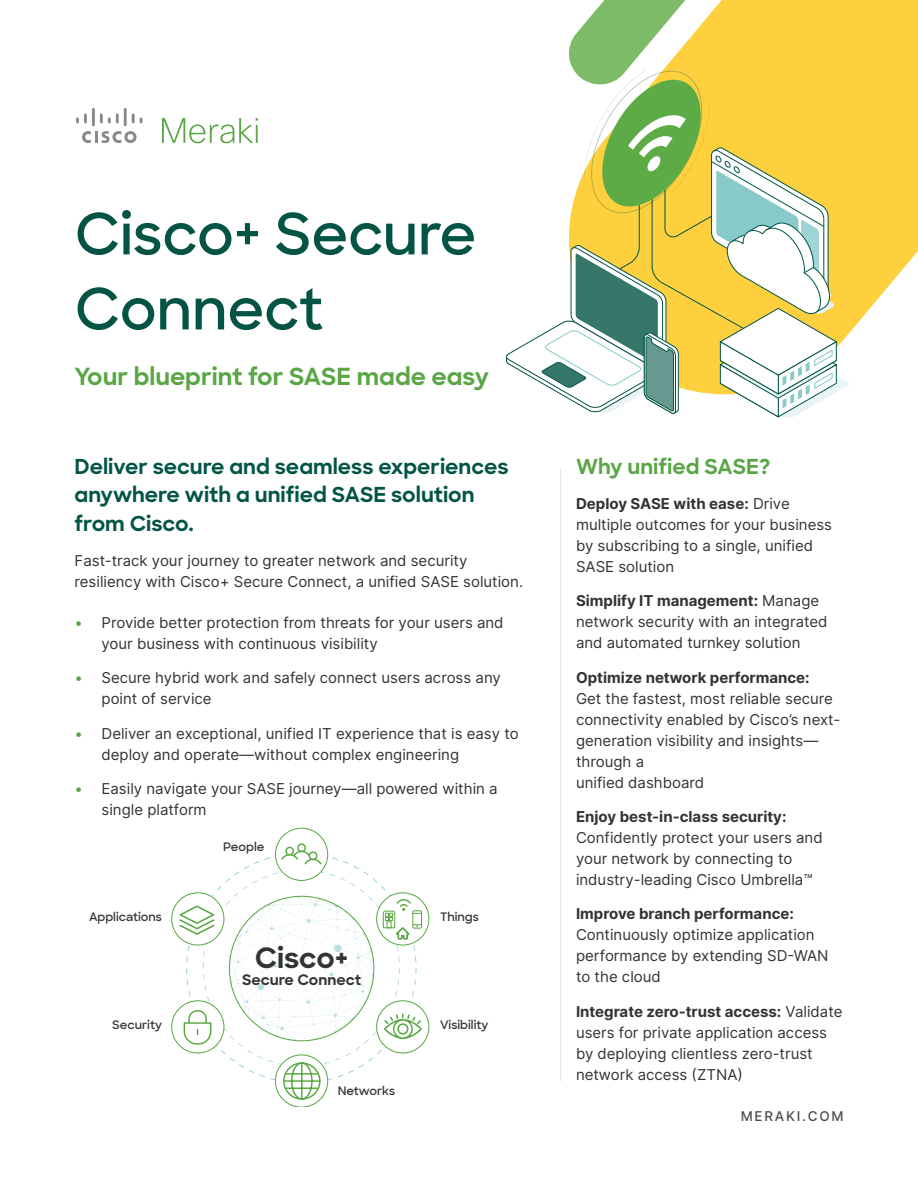
<style>
.page{position:relative;width:918px;height:1188px;background:#fff}
.page>*{position:absolute;margin:0;border:0;box-sizing:border-box;transform-origin:0 0}
.t1{font:600 57px/75px "Sharp Sans";color:#035445}
.t2{font:700 28.5px "Sharp Sans";color:#333}
.t3{font:700 24px "Sharp Sans";color:#5aa646}
.t4{font:700 21px/28.5px "Sharp Sans";color:#025546}
.t5{font:700 21px "Sharp Sans";color:#5aa646}
.t6{font:15px/21px "Inter";color:#333}
.t7{font:700 15px "Inter";color:#333}
.t8{font:700 14.7px "Sharp Sans";color:#333}
.t9{font:500 13.5px "Inter";letter-spacing:.13em;color:#4d4d4d}
.t10{font:600 11.85px "Sharp Sans";color:#333}
.s1{color:#5aa646}
.s2{font-weight:700}
</style>
<div class="page">
<svg style="left:82px;top:131px;width:55px;height:12px"></svg>
<svg style="left:76px;top:113px;width:11px;height:10px"></svg>
<hr style="left:92px;top:108px;width:3px;height:18px;background:#878a8c">
<svg style="left:100px;top:113px;width:19px;height:10px"></svg>
<hr style="left:124px;top:108px;width:3px;height:18px;background:#878a8c">
<svg style="left:132px;top:113px;width:11px;height:10px"></svg>
<svg style="left:162px;top:118px;width:96px;height:25px"></svg>
<svg style="left:850px;top:0;width:68px;height:332px;background:#fed554"></svg>
<svg style="left:506px;top:0;width:344px;height:418px"></svg>
<hr style="left:560px;top:468px;width:1px;height:614px;background:#e8e8e8">
<div style="left:275px;top:828px;width:53px;height:53px;border:1px solid #57a740;border-radius:50%"></div>
<svg style="left:275px;top:1055px;width:53px;height:52px"></svg>
<div style="left:275px;top:1054px;width:53px;height:53px;border:1px solid #57a740;border-radius:50%"></div>
<svg style="left:377px;top:893px;width:52px;height:52px"></svg>
<div style="left:376px;top:892px;width:53px;height:54px;border:1px solid #57a740;border-radius:50%"></div>
<div style="left:171px;top:892px;width:53px;height:54px;border:1px solid #57a740;border-radius:50%"></div>
<div style="left:376px;top:1000px;width:53px;height:54px;border:1px solid #57a740;border-radius:50%"></div>
<div style="left:171px;top:1000px;width:53px;height:54px;border:1px solid #57a740;border-radius:50%"></div>
<svg style="left:230px;top:896px;width:144px;height:145px"></svg>
<svg style="left:183px;top:1010px;width:29px;height:35px"></svg>
<svg style="left:282px;top:1062px;width:39px;height:38px"></svg>
<div style="left:297px;top:843px;width:9px;height:9px;border:1px solid #57a740;border-radius:50%"></div>
<div style="left:285px;top:847px;width:9px;height:8px;border:1px solid #57a740;border-radius:50%"></div>
<svg style="left:281px;top:850px;width:41px;height:15px"></svg>
<svg style="left:382px;top:899px;width:40px;height:41px"></svg>
<svg style="left:384px;top:1014px;width:38px;height:25px"></svg>
<svg style="left:180px;top:906px;width:34px;height:29px"></svg>
<h1 class="t1" style="left:75px;top:194px;width:403px">Cisco+ Secure<br>Connect</h1>
<h3 class="t3" style="left:75px;top:358px;width:416px">Your blueprint for SASE made easy</h3>
<h3 class="t4" style="left:75px;top:451px;width:436px">Deliver secure and seamless experiences anywhere with a unified SASE solution from Cisco.</h3>
<p class="t6" style="left:75px;top:549px;width:450px">Fast-track your journey to greater network and security resiliency with Cisco+ Secure Connect, a unified SASE solution.</p>
<p class="t6" style="left:102px;top:611px;width:404px;text-indent:-27px"><span class="s1">•</span> Provide better protection from threats for your users and your business with continuous visibility</p>
<p class="t6" style="left:102px;top:667px;width:401px;text-indent:-27px"><span class="s1">•</span> Secure hybrid work and safely connect users across any point of service</p>
<p class="t6" style="left:102px;top:722px;width:419px;text-indent:-27px"><span class="s1">•</span> Deliver an exceptional, unified IT experience that is easy to deploy and operate—without complex engineering</p>
<p class="t6" style="left:102px;top:778px;width:398px;text-indent:-27px"><span class="s1">•</span> Easily navigate your SASE journey—all powered within a single platform</p>
<p class="t10" style="left:89px;top:908px;width:75px">Applications</p>
<p class="t10" style="left:112px;top:1016px;width:51px">Security</p>
<p class="t10" style="left:223px;top:838px;width:43px">People</p>
<h2 class="t2" style="left:255px;top:936px;width:95px">Cisco+</h2>
<p class="t8" style="left:242px;top:969px;width:121px">Secure Connect</p>
<p class="t10" style="left:338px;top:1082px;width:59px">Networks</p>
<p class="t10" style="left:440px;top:908px;width:40px">Things</p>
<p class="t10" style="left:440px;top:1016px;width:50px">Visibility</p>
<h3 class="t5" style="left:576px;top:451px;width:196px">Why unified SASE?</h3>
<p class="t6" style="left:576px;top:492px;width:258px"><span class="s2">Deploy SASE with ease:</span> Drive multiple outcomes for your business by subscribing to a single, unified<br>SASE solution</p>
<p class="t6" style="left:576px;top:590px;width:253px"><span class="s2">Simplify IT management:</span> Manage network security with an integrated and automated turnkey solution</p>
<p class="t7" style="left:576px;top:666px;width:235px">Optimize network performance:</p>
<p class="t6" style="left:576px;top:687px;width:266px">Get the fastest, most reliable secure connectivity enabled by Cisco’s next&shy;generation visibility and insights— through a<br>unified dashboard</p>
<p class="t7" style="left:576px;top:805px;width:212px">Enjoy best-in-class security:</p>
<p class="t6" style="left:576px;top:827px;width:248px">Confidently protect your users and your network by connecting to industry-leading Cisco Umbrella™</p>
<p class="t7" style="left:576px;top:903px;width:219px">Improve branch performance:</p>
<p class="t6" style="left:576px;top:924px;width:254px">Continuously optimize application performance by extending SD-WAN to the cloud</p>
<p class="t6" style="left:576px;top:1001px;width:268px"><span class="s2">Integrate zero-trust access:</span> Validate users for private application access by deploying clientless zero-trust network access (ZTNA)</p>
<p class="t9" style="left:741px;top:1106px;width:105px">MERAKI.COM</p>
</div>
